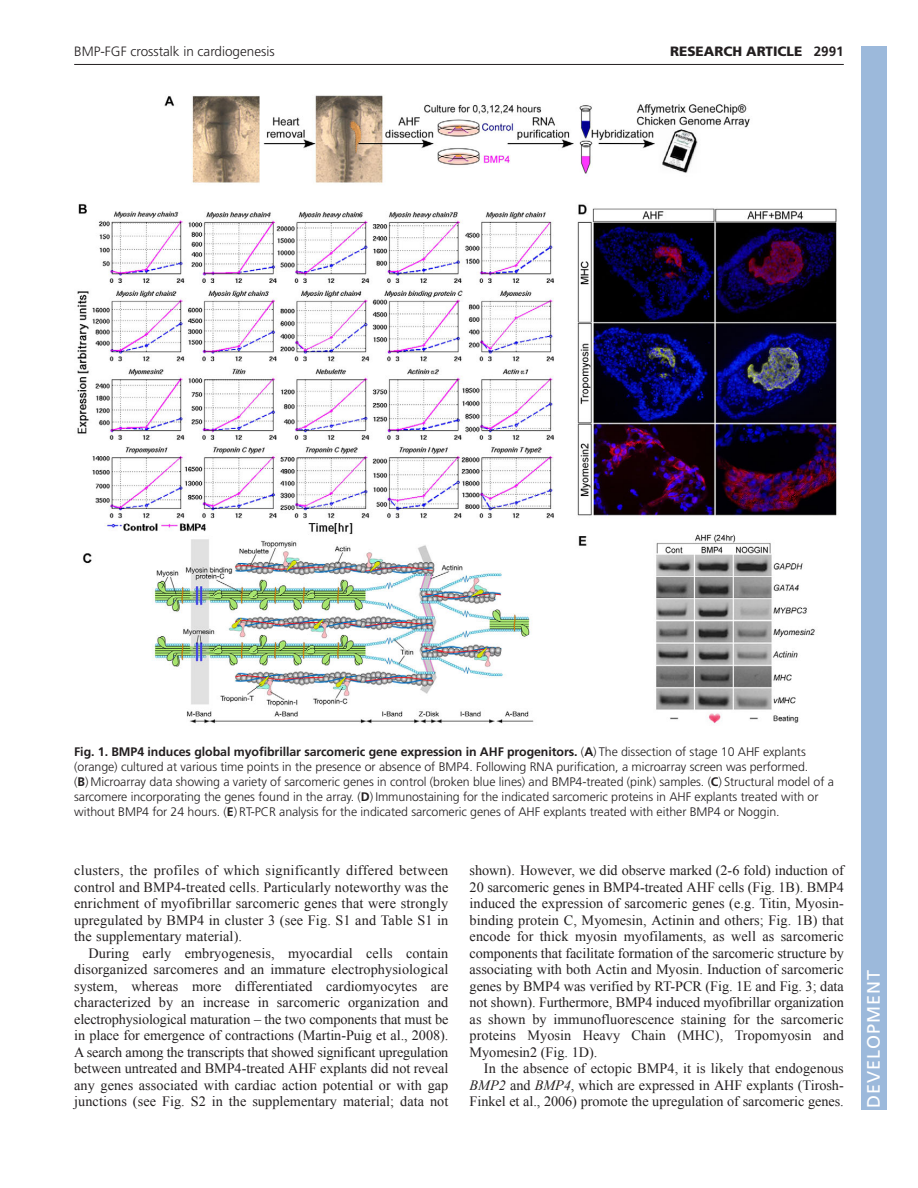
<style>
.page{position:relative;width:918px;height:1188px;background:#fff}
.page>*{position:absolute;margin:0;border:0;box-sizing:border-box;transform-origin:0 0}
.t1{font:18px "Frutiger LT Std";letter-spacing:.055em;color:#fff}
.t2{font:14.25px/16.5px "Times New Roman";letter-spacing:.005em;color:#231f20;text-align:justify}
.t3{font:300 13.5px "Frutiger LT Std";color:#231f20}
.t4{font:900 13.5px "Frutiger LT Std";color:#231f20}
.t5{font:300 12.3px/15px "Frutiger LT Std";letter-spacing:-.005em;color:#231f20}
.s1{font-weight:700}
.s2{font-style:italic}
</style>
<div class="page">
<hr style="left:74px;top:64px;width:770px;height:1px;background:#231f20">
<img style="left:77px;top:95px;width:762px;height:629px">
<div style="left:861px;top:46px;width:25px;height:1064px;background:#9cb9db"></div>
<p class="t3" style="left:74px;top:46px;width:202px">BMP-FGF crosstalk in cardiogenesis</p>
<p class="t4" style="left:670px;top:46px;width:175px">RESEARCH ARTICLE <span class="s1">2991</span></p>
<p class="t5" style="left:74px;top:745px;width:761px"><span class="s1">Fig. 1. BMP4 induces global myofibrillar sarcomeric gene expression in AHF progenitors.</span> (<span class="s1">A</span>) The dissection of stage 10 AHF explants (orange) cultured at various time points in the presence or absence of BMP4. Following RNA purification, a microarray screen was performed.<br>(<span class="s1">B</span>) Microarray data showing a variety of sarcomeric genes in control (broken blue lines) and BMP4-treated (pink) samples. (<span class="s1">C</span>) Structural model of a sarcomere incorporating the genes found in the array. (<span class="s1">D</span>) Immunostaining for the indicated sarcomeric proteins in AHF explants treated with or without BMP4 for 24 hours. (<span class="s1">E</span>) RT-PCR analysis for the indicated sarcomeric genes of AHF explants treated with either BMP4 or Noggin.</p>
<p class="t2" style="left:74px;top:862px;width:376px">clusters, the profiles of which significantly differed between control and BMP4-treated cells. Particularly noteworthy was the enrichment of myofibrillar sarcomeric genes that were strongly upregulated by BMP4 in cluster 3 (see Fig. S1 and Table S1 in the supplementary material).</p>
<p class="t2" style="left:74px;top:945px;width:376px;text-indent:14px">During early embryogenesis, myocardial cells contain disorganized sarcomeres and an immature electrophysiological system, whereas more differentiated cardiomyocytes are characterized by an increase in sarcomeric organization and electrophysiological maturation – the two components that must be in place for emergence of contractions (Martin-Puig et al., 2008).<br>A search among the transcripts that showed significant upregulation between untreated and BMP4-treated AHF explants did not reveal any genes associated with cardiac action potential or with gap junctions (see Fig. S2 in the supplementary material; data not</p>
<p class="t2" style="left:470px;top:862px;width:376px">shown). However, we did observe marked (2-6 fold) induction of 20 sarcomeric genes in BMP4-treated AHF cells (Fig. 1B). BMP4 induced the expression of sarcomeric genes (e.g. Titin, Myosin&shy;binding protein C, Myomesin, Actinin and others; Fig. 1B) that encode for thick myosin myofilaments, as well as sarcomeric components that facilitate formation of the sarcomeric structure by associating with both Actin and Myosin. Induction of sarcomeric genes by BMP4 was verified by RT-PCR (Fig. 1E and Fig. 3; data not shown). Furthermore, BMP4 induced myofibrillar organization as shown by immunofluorescence staining for the sarcomeric proteins Myosin Heavy Chain (MHC), Tropomyosin and Myomesin2 (Fig. 1D).</p>
<p class="t2" style="left:470px;top:1060px;width:376px;text-indent:14px">In the absence of ectopic BMP4, it is likely that endogenous <span class="s2">BMP2</span> and <span class="s2">BMP4</span>, which are expressed in AHF explants (Tirosh-Finkel et al., 2006) promote the upregulation of sarcomeric genes.</p>
<p class="t1" style="left:863px;top:1108px;width:140px;rotate:-90deg">DEVELOPMENT</p>
</div>
